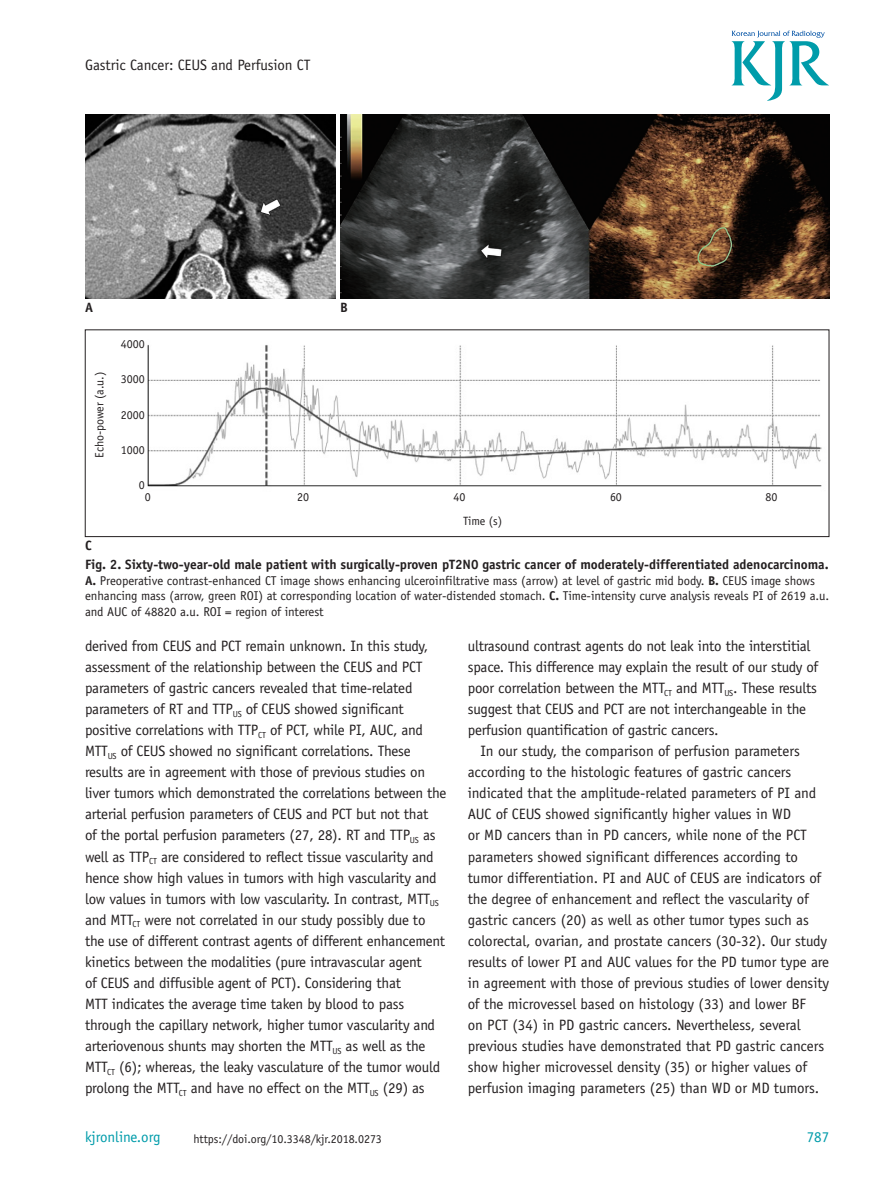
<style>
.page{position:relative;width:893px;height:1191px;background:#fff}
.page>*{position:absolute;margin:0;border:0;box-sizing:border-box;transform-origin:0 0}
.본문{font:15px/21px "Officina Sans Std";letter-spacing:-.015em;color:#231f20}
.t1{font:15px "Officina Sans Std";letter-spacing:-.005em;color:#009caa}
.그림제목{font:700 13.5px "Officina Sans Std";letter-spacing:-.005em;color:#231f20}
.그림제목1{font:12.75px/15.3px "Officina Sans Std";letter-spacing:-.005em;color:#231f20}
.t2{font:12px "Officina Sans Std";letter-spacing:-.005em;color:#231f20}
.s1{font-weight:700}
</style>
<div class="page">
<svg style="left:732px;top:31px;width:97px;height:70px"></svg>
<img style="left:85px;top:115px;width:251px;height:183px">
<img style="left:340px;top:115px;width:489px;height:183px">
<img style="left:147px;top:344px;width:675px;height:143px">
<div style="left:85px;top:330px;width:744px;height:207px;border:1px solid #231f20"></div>
<p class="본문" style="left:85px;top:54px;width:227px">Gastric Cancer: CEUS and Perfusion CT</p>
<p class="그림제목" style="left:85px;top:298px;width:10px">A</p>
<p class="t2" style="left:93px;top:457px;width:87px;rotate:-90deg">Echo-power (a.u.)</p>
<p class="t2" style="left:121px;top:337px;width:25px">4000</p>
<p class="t2" style="left:121px;top:372px;width:25px">3000</p>
<p class="t2" style="left:121px;top:407px;width:25px">2000</p>
<p class="t2" style="left:121px;top:443px;width:25px">1000</p>
<p class="t2" style="left:139px;top:478px;width:7px">0</p>
<p class="그림제목" style="left:340px;top:298px;width:9px">B</p>
<p class="t2" style="left:145px;top:490px;width:7px">0</p>
<p class="t2" style="left:297px;top:490px;width:13px">20</p>
<p class="t2" style="left:453px;top:490px;width:13px">40</p>
<p class="t2" style="left:610px;top:490px;width:13px">60</p>
<p class="t2" style="left:766px;top:490px;width:13px">80</p>
<p class="t2" style="left:463px;top:514px;width:41px">Time (s)</p>
<p class="그림제목" style="left:85px;top:556px;width:745px">Fig. 2. Sixty-two-year-old male patient with surgically-proven pT2N0 gastric cancer of moderately-differentiated adenocarcinoma.</p>
<p class="그림제목1" style="left:85px;top:573px;width:746px"><span class="s1">A.</span> Preoperative contrast-enhanced CT image shows enhancing ulceroinfiltrative mass (arrow) at level of gastric mid body. <span class="s1">B.</span> CEUS image shows enhancing mass (arrow, green ROI) at corresponding location of water-distended stomach. <span class="s1">C.</span> Time-intensity curve analysis reveals PI of 2619 a.u. and AUC of 48820 a.u. ROI = region of interest</p>
<p class="그림제목" style="left:85px;top:537px;width:8px">C</p>
<p class="본문" style="left:85px;top:636px;width:363px">derived from CEUS and PCT remain unknown. In this study, assessment of the relationship between the CEUS and PCT parameters of gastric cancers revealed that time-related parameters of RT and TTP<sub>US</sub> of CEUS showed significant positive correlations with TTP<sub>CT</sub> of PCT, while PI, AUC, and MTT<sub>US</sub> of CEUS showed no significant correlations. These results are in agreement with those of previous studies on liver tumors which demonstrated the correlations between the arterial perfusion parameters of CEUS and PCT but not that<br>of the portal perfusion parameters (27, 28). RT and TTP<sub>US</sub> as well as TTP<sub>CT</sub> are considered to reflect tissue vascularity and hence show high values in tumors with high vascularity and low values in tumors with low vascularity. In contrast, MTT<sub>US </sub>and MTT<sub>CT</sub> were not correlated in our study possibly due to the use of different contrast agents of different enhancement kinetics between the modalities (pure intravascular agent<br>of CEUS and diffusible agent of PCT). Considering that<br>MTT indicates the average time taken by blood to pass through the capillary network, higher tumor vascularity and arteriovenous shunts may shorten the MTT<sub>US</sub> as well as the MTT<sub>CT</sub> (6); whereas, the leaky vasculature of the tumor would prolong the MTT<sub>CT</sub> and have no effect on the MTT<sub>US</sub> (29) as</p>
<p class="본문" style="left:468px;top:636px;width:352px">ultrasound contrast agents do not leak into the interstitial space. This difference may explain the result of our study of poor correlation between the MTT<sub>CT</sub> and MTT<sub>US</sub>. These results suggest that CEUS and PCT are not interchangeable in the perfusion quantification of gastric cancers.</p>
<p class="본문" style="left:468px;top:741px;width:363px;text-indent:13px">In our study, the comparison of perfusion parameters according to the histologic features of gastric cancers indicated that the amplitude-related parameters of PI and AUC of CEUS showed significantly higher values in WD<br>or MD cancers than in PD cancers, while none of the PCT parameters showed significant differences according to tumor differentiation. PI and AUC of CEUS are indicators of the degree of enhancement and reflect the vascularity of gastric cancers (20) as well as other tumor types such as colorectal, ovarian, and prostate cancers (30-32). Our study results of lower PI and AUC values for the PD tumor type are in agreement with those of previous studies of lower density of the microvessel based on histology (33) and lower BF<br>on PCT (34) in PD gastric cancers. Nevertheless, several previous studies have demonstrated that PD gastric cancers show higher microvessel density (35) or higher values of perfusion imaging parameters (25) than WD or MD tumors.</p>
<p class="t1" style="left:85px;top:1128px;width:77px">kjronline.org</p>
<p class="t2" style="left:194px;top:1132px;width:190px">https://doi.org/10.3348/kjr.2018.0273</p>
<p class="t1" style="left:807px;top:1128px;width:24px">787</p>
</div>
